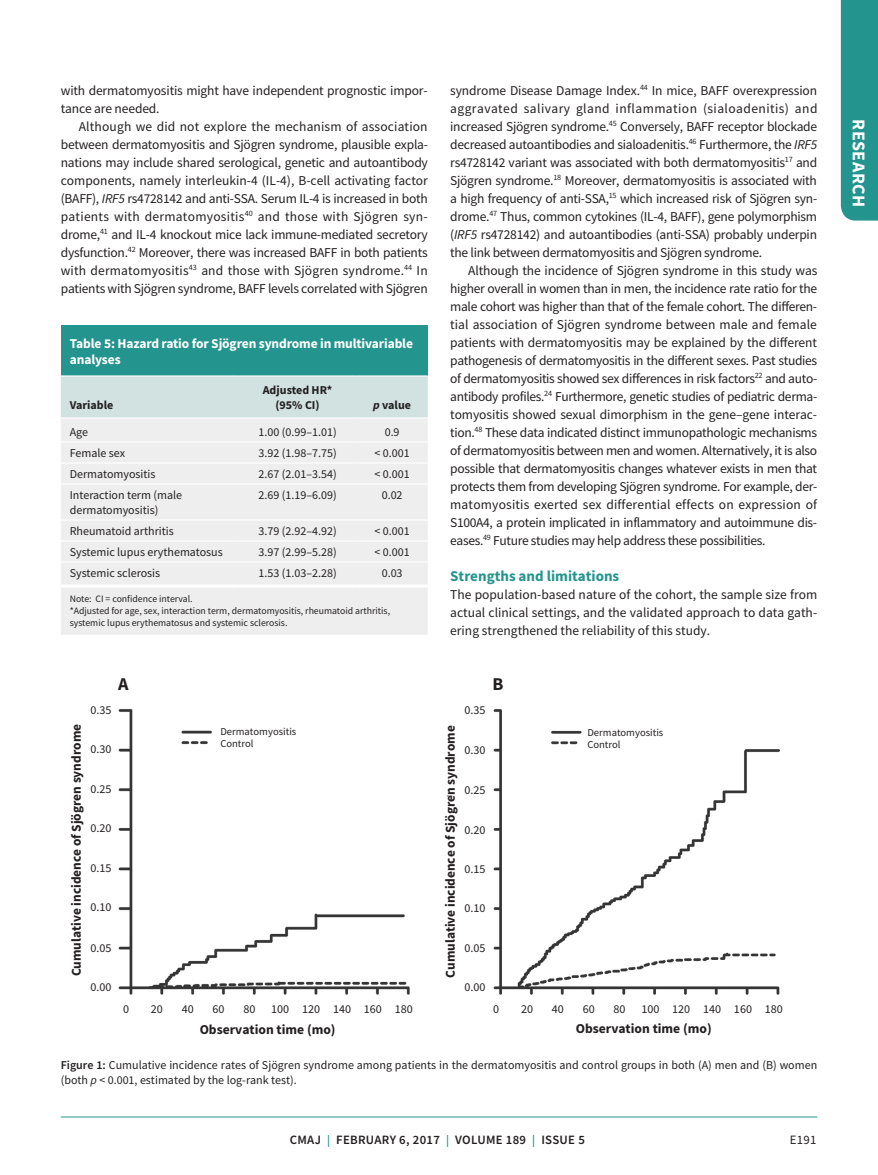
<style>
.page{position:relative;width:878px;height:1175px;background:#fff}
.page>*{position:absolute;margin:0;border:0;box-sizing:border-box;transform-origin:0 0}
.t1{font:700 18px "Source Sans Pro";letter-spacing:.025em;color:#fff}
.t2{font:700 18px "Source Sans Pro";color:#231f20}
.t3{font:700 15px "Source Sans Pro";color:#24948e}
.t4{font:13.5px/18px "Source Sans Pro";letter-spacing:-.02em;color:#231f20;text-align:justify}
.t5{font:700 13.5px "Source Sans Pro";color:#231f20}
.t6{font:700 13.5px/16.2px "Source Sans Pro";letter-spacing:-.01em;color:#fff}
.t7{font:600 12.75px "Source Sans Pro";letter-spacing:.025em;color:#231f20}
.t8{font:12.75px "Source Sans Pro";color:#231f20}
.t9{font:12px/15px "Source Sans Pro";color:#231f20}
.t10{font:700 12px/15px "Source Sans Pro";color:#231f20;text-align:center}
.t11{font:10.5px/12.3px "Source Sans Pro";color:#231f20}
.t12{font:9.75px/11.7px "Source Sans Pro";color:#231f20}
.t13{font:8.1px "Source Sans Pro";color:#231f20}
.s1{font-style:italic}
.s2{font-weight:600}
.s3{font-size:12px;color:#24948e}
</style>
<div class="page">
<div style="left:840px;top:0;width:38px;height:220px;background:#24948e"></div>
<hr style="left:61px;top:1116px;width:756px;height:1px;background:#24948e">
<div style="left:61px;top:326px;width:367px;height:50px;background:#24948e"></div>
<div style="left:61px;top:376px;width:367px;height:41px;background:#d2e2e1"></div>
<div style="left:61px;top:419px;width:367px;height:216px;background:#eeeeef"></div>
<hr style="left:61px;top:375px;width:177px;height:1px;background:#fff">
<hr style="left:238px;top:375px;width:118px;height:1px;background:#fff">
<hr style="left:356px;top:375px;width:72px;height:1px;background:#fff">
<hr style="left:61px;top:462px;width:177px;height:1px;background:#fff">
<hr style="left:238px;top:462px;width:118px;height:1px;background:#fff">
<hr style="left:356px;top:462px;width:72px;height:1px;background:#fff">
<hr style="left:61px;top:483px;width:177px;height:1px;background:#fff">
<hr style="left:238px;top:483px;width:118px;height:1px;background:#fff">
<hr style="left:356px;top:483px;width:72px;height:1px;background:#fff">
<hr style="left:61px;top:519px;width:177px;height:1px;background:#fff">
<hr style="left:238px;top:519px;width:118px;height:1px;background:#fff">
<hr style="left:356px;top:519px;width:72px;height:1px;background:#fff">
<hr style="left:61px;top:540px;width:177px;height:1px;background:#fff">
<hr style="left:238px;top:540px;width:118px;height:1px;background:#fff">
<hr style="left:356px;top:540px;width:72px;height:1px;background:#fff">
<hr style="left:61px;top:561px;width:177px;height:1px;background:#fff">
<hr style="left:238px;top:561px;width:118px;height:1px;background:#fff">
<hr style="left:356px;top:561px;width:72px;height:1px;background:#fff">
<hr style="left:61px;top:441px;width:177px;height:1px;background:#fff">
<hr style="left:238px;top:441px;width:118px;height:1px;background:#fff">
<hr style="left:356px;top:441px;width:72px;height:1px;background:#fff">
<hr style="left:61px;top:584px;width:177px;height:3px;background:#fff">
<hr style="left:238px;top:584px;width:118px;height:3px;background:#fff">
<hr style="left:356px;top:584px;width:72px;height:3px;background:#fff">
<img style="left:118px;top:709px;width:662px;height:286px">
<p class="t4" style="left:61px;top:81px;width:368px">with dermatomyositis might have independent prognostic impor&shy;tance are needed.</p>
<p class="t4" style="left:61px;top:117px;width:369px;text-indent:18px">Although we did not explore the mechanism of association between dermatomyositis and Sjögren syndrome, plausible expla&shy;nations may include shared serological, genetic and autoantibody components, namely interleukin-4 (IL-4), B-cell activating factor (BAFF), <span class="s1">IRF5</span> rs4728142 and anti-SSA. Serum IL-4 is increased in both patients with dermatomyositis<sup>40</sup> and those with Sjögren syn&shy;drome,<sup>41</sup> and IL-4 knockout mice lack immune-mediated secretory dysfunction.<sup>42</sup> Moreover, there was increased BAFF in both patients with dermatomyositis<sup>43</sup> and those with Sjögren syndrome.<sup>44</sup> In patients with Sjögren syndrome, BAFF levels correlated with Sjögren</p>
<p class="t6" style="left:70px;top:335px;width:345px">Table 5: Hazard ratio for Sjögren syndrome in multivariable analyses</p>
<p class="t10" style="left:70px;top:397px;width:45px">Variable</p>
<p class="t10" style="left:263px;top:382px;width:71px">Adjusted HR* (95% CI)</p>
<p class="t10" style="left:373px;top:397px;width:39px"><span class="s1">p</span> value</p>
<p class="t9" style="left:70px;top:424px;width:20px">Age</p>
<p class="t9" style="left:258px;top:424px;width:80px">1.00 (0.99–1.01)</p>
<p class="t9" style="left:384px;top:424px;width:16px">0.9</p>
<p class="t9" style="left:70px;top:445px;width:57px">Female sex</p>
<p class="t9" style="left:258px;top:445px;width:80px">3.92 (1.98–7.75)</p>
<p class="t9" style="left:374px;top:445px;width:37px">&lt; 0.001</p>
<p class="t9" style="left:70px;top:466px;width:87px">Dermatomyositis</p>
<p class="t9" style="left:258px;top:466px;width:80px">2.67 (2.01–3.54)</p>
<p class="t9" style="left:374px;top:466px;width:37px">&lt; 0.001</p>
<p class="t9" style="left:70px;top:487px;width:114px">Interaction term (male dermatomyositis)</p>
<p class="t9" style="left:258px;top:487px;width:80px">2.69 (1.19–6.09)</p>
<p class="t9" style="left:381px;top:487px;width:22px">0.02</p>
<p class="t9" style="left:70px;top:523px;width:106px">Rheumatoid arthritis</p>
<p class="t9" style="left:258px;top:523px;width:80px">3.79 (2.92–4.92)</p>
<p class="t9" style="left:374px;top:523px;width:37px">&lt; 0.001</p>
<p class="t9" style="left:70px;top:544px;width:154px">Systemic lupus erythematosus</p>
<p class="t9" style="left:258px;top:544px;width:80px">3.97 (2.99–5.28)</p>
<p class="t9" style="left:374px;top:544px;width:37px">&lt; 0.001</p>
<p class="t9" style="left:70px;top:565px;width:92px">Systemic sclerosis</p>
<p class="t9" style="left:258px;top:565px;width:80px">1.53 (1.03–2.28)</p>
<p class="t9" style="left:381px;top:565px;width:22px">0.03</p>
<p class="t12" style="left:70px;top:593px;width:322px">Note: CI = confidence interval.<br>*Adjusted for age, sex, interaction term, dermatomyositis, rheumatoid arthritis, systemic lupus erythematosus and systemic sclerosis.</p>
<p class="t4" style="left:450px;top:81px;width:369px">syndrome Disease Damage Index.<sup>44</sup> In mice, BAFF overexpression aggravated salivary gland inflammation (sialoadenitis) and increased Sjögren syndrome.<sup>45</sup> Conversely, BAFF receptor blockade decreased autoantibodies and sialoadenitis.<sup>46</sup> Furthermore, the <span class="s1">IRF5 </span>rs4728142 variant was associated with both dermatomyositis<sup>17</sup> and Sjögren syndrome.<sup>18</sup> Moreover, dermatomyositis is associated with a high frequency of anti-SSA,<sup>15</sup> which increased risk of Sjögren syn&shy;drome.<sup>47</sup> Thus, common cytokines (IL-4, BAFF), gene polymorphism (<span class="s1">IRF5</span> rs4728142) and autoantibodies (anti-SSA) probably underpin the link between dermatomyositis and Sjögren syndrome.</p>
<p class="t4" style="left:450px;top:261px;width:368px;text-indent:18px">Although the incidence of Sjögren syndrome in this study was higher overall in women than in men, the incidence rate ratio for the male cohort was higher than that of the female cohort. The differen&shy;tial association of Sjögren syndrome between male and female patients with dermatomyositis may be explained by the different pathogenesis of dermatomyositis in the different sexes. Past studies of dermatomyositis showed sex differences in risk factors<sup>22</sup> and auto&shy;antibody profiles.<sup>24</sup> Furthermore, genetic studies of pediatric derma&shy;tomyositis showed sexual dimorphism in the gene–gene interac&shy;tion.<sup>48</sup> These data indicated distinct immunopathologic mechanisms of dermatomyositis between men and women. Alternatively, it is also possible that dermatomyositis changes whatever exists in men that protects them from developing Sjögren syndrome. For example, der&shy;matomyositis exerted sex differential effects on expression of S100A4, a protein implicated in inflammatory and autoimmune dis&shy;eases.<sup>49</sup> Future studies may help address these possibilities.</p>
<p class="t3" style="left:450px;top:565px;width:170px">Strengths and limitations</p>
<p class="t4" style="left:450px;top:585px;width:368px">The population-based nature of the cohort, the sample size from actual clinical settings, and the validated approach to data gath&shy;ering strengthened the reliability of this study.</p>
<h1 class="t2" style="left:118px;top:676px;width:12px">A</h1>
<h1 class="t2" style="left:492px;top:676px;width:12px">B</h1>
<p class="t9" style="left:90px;top:702px;width:23px">0.35</p>
<p class="t9" style="left:464px;top:702px;width:23px">0.35</p>
<p class="t5" style="left:71px;top:976px;width:254px;rotate:-90deg">Cumulative incidence of Sjögren syndrome</p>
<p class="t9" style="left:90px;top:742px;width:23px">0.30</p>
<p class="t9" style="left:90px;top:781px;width:23px">0.25</p>
<p class="t9" style="left:90px;top:820px;width:23px">0.20</p>
<p class="t9" style="left:90px;top:860px;width:23px">0.15</p>
<p class="t9" style="left:90px;top:899px;width:23px">0.10</p>
<p class="t9" style="left:90px;top:940px;width:23px">0.05</p>
<p class="t11" style="left:220px;top:725px;width:77px">Dermatomyositis<br>Control</p>
<p class="t5" style="left:445px;top:977px;width:254px;rotate:-90deg">Cumulative incidence of Sjögren syndrome</p>
<p class="t9" style="left:464px;top:742px;width:23px">0.30</p>
<p class="t9" style="left:464px;top:782px;width:23px">0.25</p>
<p class="t13" style="left:440px;top:797px;width:4px;rotate:-90deg">,</p>
<p class="t9" style="left:464px;top:822px;width:23px">0.20</p>
<p class="t9" style="left:464px;top:861px;width:23px">0.15</p>
<p class="t9" style="left:464px;top:900px;width:23px">0.10</p>
<p class="t9" style="left:464px;top:940px;width:23px">0.05</p>
<p class="t11" style="left:587px;top:726px;width:77px">Dermatomyositis<br>Control</p>
<p class="t9" style="left:90px;top:979px;width:23px">0.00</p>
<p class="t9" style="left:464px;top:979px;width:23px">0.00</p>
<p class="t9" style="left:123px;top:1001px;width:8px">0</p>
<p class="t9" style="left:151px;top:1001px;width:14px">20</p>
<p class="t9" style="left:182px;top:1001px;width:14px">40</p>
<p class="t9" style="left:213px;top:1001px;width:14px">60</p>
<p class="t9" style="left:243px;top:1001px;width:14px">80</p>
<p class="t9" style="left:271px;top:1001px;width:143px">100 120 140 160 180</p>
<p class="t9" style="left:493px;top:1001px;width:8px">0</p>
<p class="t9" style="left:521px;top:1001px;width:14px">20</p>
<p class="t9" style="left:552px;top:1001px;width:14px">40</p>
<p class="t9" style="left:582px;top:1001px;width:14px">60</p>
<p class="t9" style="left:613px;top:1001px;width:14px">80</p>
<p class="t9" style="left:641px;top:1001px;width:143px">100 120 140 160 180</p>
<p class="t5" style="left:200px;top:1024px;width:137px">Observation time (mo)</p>
<p class="t5" style="left:575px;top:1023px;width:137px">Observation time (mo)</p>
<p class="t9" style="left:61px;top:1057px;width:758px"><span class="s2">Figure 1:</span> Cumulative incidence rates of Sjögren syndrome among patients in the dermatomyositis and control groups in both (A) men and (B) women (both <span class="s1">p</span> &lt; 0.001, estimated by the log-rank test).</p>
<p class="t7" style="left:290px;top:1131px;width:296px">CMAJ <span class="s3">|</span> FEBRUARY 6, 2017 <span class="s3">|</span> VOLUME 189 <span class="s3">|</span> ISSUE 5</p>
<p class="t8" style="left:789px;top:1132px;width:28px">E191</p>
<h1 class="t1" style="left:871px;top:119px;width:89px;rotate:90deg">RESEARCH</h1>
</div>
